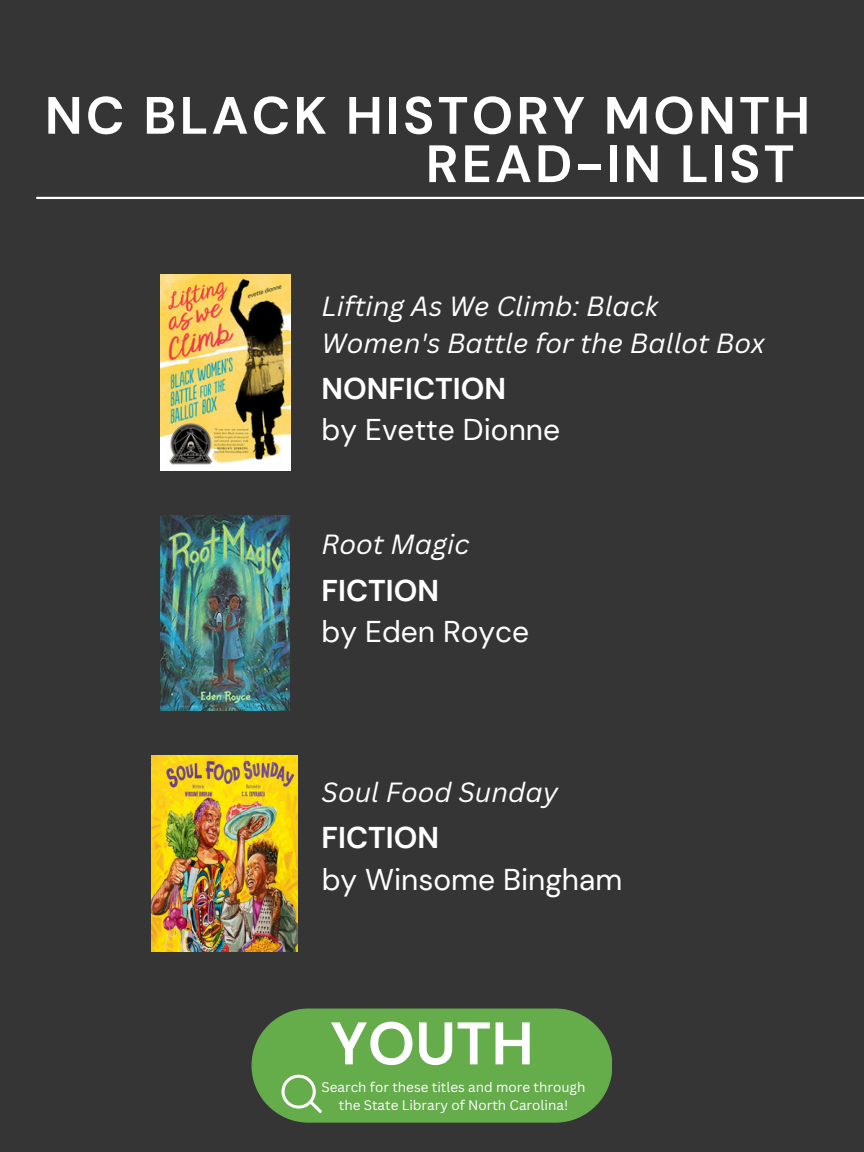
<style>
.page{position:relative;width:864px;height:1152px;background:#353535}
.page>*{position:absolute;margin:0;border:0;box-sizing:border-box;transform-origin:0 0}
.t1{font:700 60px "DM Sans";color:#fff}
.t2{font:700 52.5px/48.3px "DM Sans";letter-spacing:.06em;color:#fff;text-align:right}
.t3{font:30px "DM Sans";color:#fff}
.t4{font:700 30px "DM Sans";color:#fff}
.t5{font:italic 27px/37.2px "Canva Sans";color:#fff}
.t6{font:13.5px/18px "Canva Sans";color:#fff;text-align:center}
</style>
<div class="page">
<hr style="left:37px;top:197px;width:827px;height:2px;background:#fff">
<div style="left:252px;top:1009px;width:360px;height:114px;background:#65ac4b;border-radius:57px"></div>
<img style="left:160px;top:275px;width:131px;height:195px">
<img style="left:160px;top:515px;width:129px;height:196px">
<img style="left:151px;top:756px;width:146px;height:196px">
<svg style="left:281px;top:1075px;width:41px;height:38px"></svg>
<h2 class="t2" style="left:45px;top:92px;width:767px">NC BLACK HISTORY MONTH<br>READ-IN LIST</h2>
<p class="t5" style="left:322px;top:287px;width:445px">Lifting As We Climb: Black<br>Women's Battle for the Ballot Box</p>
<p class="t4" style="left:322px;top:369px;width:186px">NONFICTION</p>
<p class="t3" style="left:322px;top:411px;width:240px">by Evette Dionne</p>
<p class="t5" style="left:322px;top:525px;width:149px">Root Magic</p>
<p class="t4" style="left:322px;top:571px;width:119px">FICTION</p>
<p class="t3" style="left:322px;top:613px;width:209px">by Eden Royce</p>
<p class="t5" style="left:322px;top:773px;width:238px">Soul Food Sunday</p>
<p class="t4" style="left:322px;top:818px;width:119px">FICTION</p>
<p class="t3" style="left:322px;top:860px;width:302px">by Winsome Bingham</p>
<h1 class="t1" style="left:330px;top:1005px;width:205px">YOUTH</h1>
<p class="t6" style="left:322px;top:1078px;width:265px">Search for these titles and more through the State Library of North Carolina!</p>
</div>
